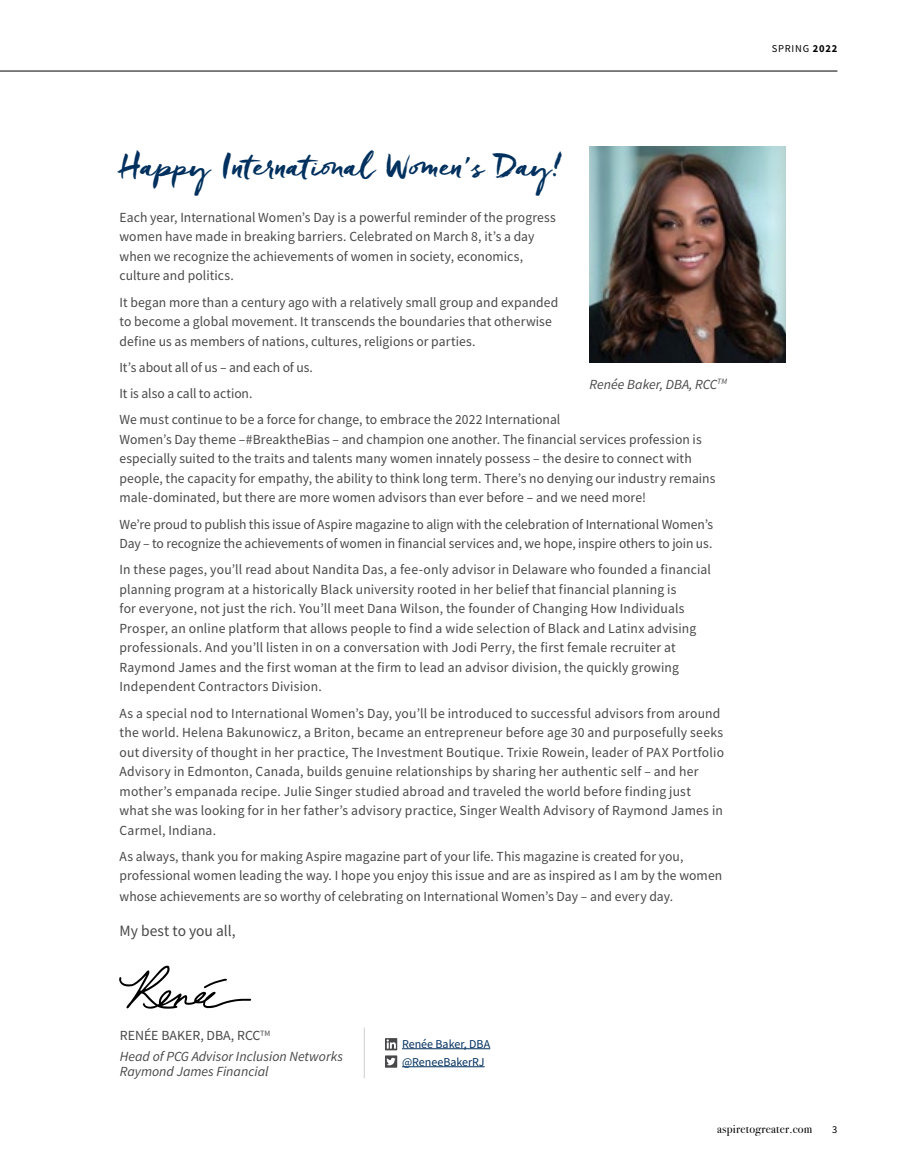
<style>
.page{position:relative;width:905px;height:1175px;background:#fff}
.page>*{position:absolute;margin:0;border:0;box-sizing:border-box;transform-origin:0 0}
.t1{font:33px "Freeland";letter-spacing:-.01em;color:#00305e}
.t2{font:15.75px "Source Sans Pro";letter-spacing:.005em;color:#48484a}
.t3{font:13.8px/19.5px "Source Sans Pro";letter-spacing:.01em;color:#48484a}
.t4{font:italic 13.8px/21px "Source Sans Pro";color:#48484a}
.t5{font:12px/18px "Source Sans Pro";letter-spacing:-.005em;color:#00305e}
.t6{font:12px "Bodoni Svty Two ITCTT";letter-spacing:.02em;color:#000}
.t7{font:10.5px "Source Sans Pro";letter-spacing:.075em;color:#000}
.s1{font-style:normal}
.s2{font-weight:700;font-size:10.65px}
</style>
<div class="page">
<hr style="left:0;top:71px;width:837px;height:1px;background:#000">
<svg style="left:120px;top:965px;width:131px;height:43px"></svg>
<hr style="left:402px;top:1048px;width:88px;height:1px;background:#00305e">
<hr style="left:402px;top:1066px;width:82px;height:1px;background:#00305e">
<svg style="left:385px;top:1038px;width:12px;height:29px"></svg>
<hr style="left:364px;top:1027px;width:1px;height:51px;background:#cecfd1">
<img style="left:589px;top:147px;width:196px;height:216px">
<h1 class="t1" style="left:119px;top:144px;width:444px">Happy International Women’s Day!</h1>
<p class="t3" style="left:119px;top:207px;width:438px">Each year, International Women’s Day is a powerful reminder of the progress women have made in breaking barriers. Celebrated on March 8, it’s a day when we recognize the achievements of women in society, economics, culture and politics.</p>
<p class="t3" style="left:119px;top:292px;width:440px">It began more than a century ago with a relatively small group and expanded to become a global movement. It transcends the boundaries that otherwise define us as members of nations, cultures, religions or parties.</p>
<p class="t3" style="left:119px;top:354px;width:442px;line-height:26.2px">It’s about all of us – and each of us.<br>It is also a call to action.<br>We must continue to be a force for change, to embrace the 2022 International</p>
<p class="t3" style="left:119px;top:429px;width:597px">Women’s Day theme –#BreaktheBias – and champion one another. The financial services profession is especially suited to the traits and talents many women innately possess – the desire to connect with people, the capacity for empathy, the ability to think long term. There’s no denying our industry remains male-dominated, but there are more women advisors than ever before – and we need more!</p>
<p class="t3" style="left:119px;top:514px;width:595px">We’re proud to publish this issue of Aspire magazine to align with the celebration of International Women’s<br>Day – to recognize the achievements of women in financial services and, we hope, inspire others to join us.</p>
<p class="t3" style="left:119px;top:560px;width:593px">In these pages, you’ll read about Nandita Das, a fee-only advisor in Delaware who founded a financial planning program at a historically Black university rooted in her belief that financial planning is<br>for everyone, not just the rich. You’ll meet Dana Wilson, the founder of Changing How Individuals Prosper, an online platform that allows people to find a wide selection of Black and Latinx advising professionals. And you’ll listen in on a conversation with Jodi Perry, the first female recruiter at Raymond James and the first woman at the firm to lead an advisor division, the quickly growing Independent Contractors Division.</p>
<p class="t3" style="left:119px;top:703px;width:606px">As a special nod to International Women’s Day, you’ll be introduced to successful advisors from around the world. Helena Bakunowicz, a Briton, became an entrepreneur before age 30 and purposefully seeks out diversity of thought in her practice, The Investment Boutique. Trixie Rowein, leader of PAX Portfolio Advisory in Edmonton, Canada, builds genuine relationships by sharing her authentic self – and her mother’s empanada recipe. Julie Singer studied abroad and traveled the world before finding just<br>what she was looking for in her father’s advisory practice, Singer Wealth Advisory of Raymond James in Carmel, Indiana.</p>
<p class="t3" style="left:119px;top:846px;width:604px">As always, thank you for making Aspire magazine part of your life. This magazine is created for you, professional women leading the way. I hope you enjoy this issue and are as inspired as I am by the women</p>
<p class="t3" style="left:119px;top:887px;width:555px">whose achievements are so worthy of celebrating on International Women’s Day – and every day.</p>
<p class="t2" style="left:119px;top:920px;width:118px">My best to you all,</p>
<p class="t4" style="left:589px;top:374px;width:139px">Renée Baker, DBA, RCC<sup>TM</sup></p>
<p class="t4" style="left:120px;top:1025px;width:225px"><span class="s1">RENÉE BAKER, DBA, RCC</span><sup>TM<br></sup>Head of PCG Advisor Inclusion Networks</p>
<p class="t4" style="left:120px;top:1060px;width:150px">Raymond James Financial</p>
<p class="t5" style="left:402px;top:1034px;width:90px">Renée Baker, DBA @ReneeBakerRJ</p>
<p class="t7" style="left:771px;top:41px;width:67px">SPRING <span class="s2">2022</span></p>
<p class="t6" style="left:717px;top:1119px;width:97px">aspiretogreater.com</p>
<p class="t7" style="left:832px;top:1123px;width:7px">3</p>
</div>
